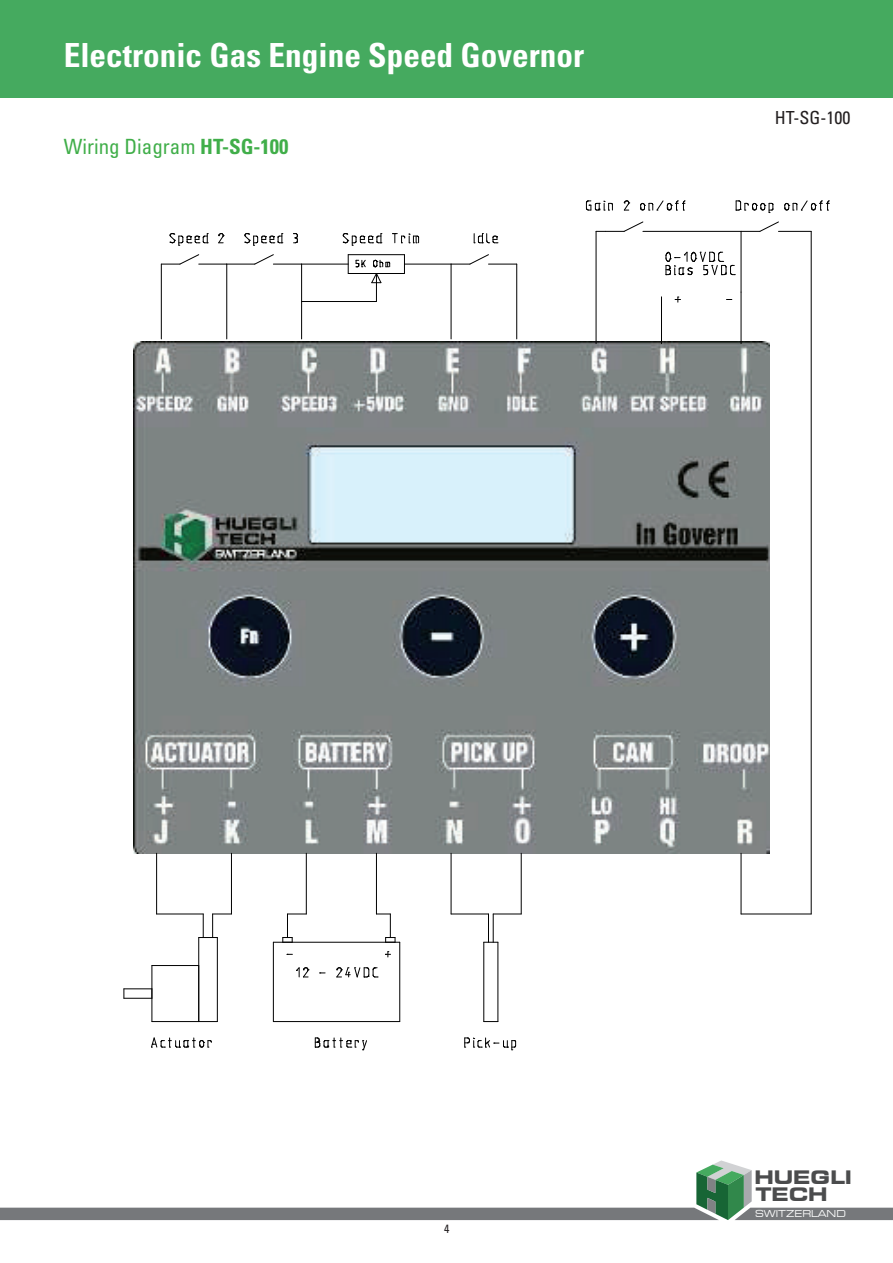
<style>
.page{position:relative;width:893px;height:1263px;background:#fff}
.page>*{position:absolute;margin:0;border:0;box-sizing:border-box;transform-origin:0 0}
.t1{font:700 condensed 33.15px "Univers LT Std";color:#fff}
.t2{font:condensed 21px "Univers LT Std";color:#40ae49}
.t3{font:700 expanded 18.45px/17.9px "Square 721 BT";color:#4b4c4d}
.t4{font:condensed 18px "Univers LT Std";color:#231f20}
.t5{font:condensed 12px "Univers LT Std";color:#231f20}
.t6{font:expanded 9.45px "Square 721 BT";color:#fff;scale:.96 1}
.s1{font-weight:700}
</style>
<div class="page">
<div style="left:0;top:0;width:893px;height:98px;background:#45aa5f"></div>
<svg style="left:0;top:1160px;width:893px;height:60px"></svg>
<img style="left:133px;top:341px;width:636px;height:512px">
<hr style="left:161px;top:264px;width:1px;height:75px;background:#000">
<hr style="left:226px;top:264px;width:1px;height:75px;background:#000">
<hr style="left:301px;top:264px;width:1px;height:75px;background:#000">
<svg style="left:161px;top:254px;width:141px;height:11px"></svg>
<hr style="left:348px;top:254px;width:56px;height:1px;background:#000">
<svg style="left:404px;top:255px;width:1px;height:18px"></svg>
<hr style="left:348px;top:273px;width:56px;height:1px;background:#000">
<svg style="left:348px;top:255px;width:1px;height:18px"></svg>
<hr style="left:302px;top:264px;width:46px;height:1px;background:#000">
<hr style="left:404px;top:264px;width:47px;height:1px;background:#000">
<hr style="left:451px;top:264px;width:1px;height:75px;background:#000">
<hr style="left:302px;top:301px;width:74px;height:1px;background:#000">
<svg style="left:451px;top:254px;width:66px;height:11px"></svg>
<hr style="left:516px;top:264px;width:1px;height:75px;background:#000">
<svg style="left:170px;top:233px;width:38px;height:13px"></svg>
<svg style="left:218px;top:233px;width:6px;height:11px"></svg>
<svg style="left:343px;top:233px;width:39px;height:13px"></svg>
<svg style="left:393px;top:233px;width:26px;height:10px"></svg>
<svg style="left:474px;top:233px;width:24px;height:10px"></svg>
<svg style="left:666px;top:251px;width:69px;height:25px"></svg>
<hr style="left:152px;top:965px;width:47px;height:1px;background:#000">
<hr style="left:152px;top:1021px;width:47px;height:1px;background:#000">
<hr style="left:152px;top:965px;width:1px;height:56px;background:#000">
<svg style="left:199px;top:1021px;width:18px;height:1px"></svg>
<hr style="left:217px;top:937px;width:1px;height:84px;background:#000">
<hr style="left:198px;top:937px;width:1px;height:84px;background:#000">
<svg style="left:124px;top:988px;width:29px;height:11px"></svg>
<hr style="left:156px;top:853px;width:1px;height:61px;background:#000">
<hr style="left:157px;top:914px;width:46px;height:1px;background:#000">
<hr style="left:231px;top:853px;width:1px;height:61px;background:#000">
<svg style="left:199px;top:914px;width:32px;height:24px"></svg>
<svg style="left:151px;top:1037px;width:61px;height:11px"></svg>
<hr style="left:306px;top:853px;width:1px;height:61px;background:#000">
<hr style="left:376px;top:853px;width:1px;height:61px;background:#000">
<svg style="left:282px;top:914px;width:24px;height:28px"></svg>
<svg style="left:376px;top:914px;width:20px;height:28px"></svg>
<hr style="left:273px;top:942px;width:127px;height:1px;background:#000">
<hr style="left:399px;top:942px;width:1px;height:79px;background:#000">
<hr style="left:273px;top:1021px;width:127px;height:1px;background:#000">
<hr style="left:273px;top:942px;width:1px;height:79px;background:#000">
<svg style="left:385px;top:951px;width:6px;height:6px"></svg>
<svg style="left:296px;top:967px;width:13px;height:11px"></svg>
<svg style="left:336px;top:967px;width:42px;height:11px"></svg>
<svg style="left:315px;top:1037px;width:52px;height:13px"></svg>
<hr style="left:498px;top:942px;width:1px;height:79px;background:#000">
<svg style="left:484px;top:1021px;width:14px;height:1px"></svg>
<hr style="left:483px;top:942px;width:1px;height:79px;background:#000">
<hr style="left:451px;top:853px;width:1px;height:61px;background:#000">
<hr style="left:451px;top:914px;width:37px;height:1px;background:#000">
<hr style="left:521px;top:853px;width:1px;height:61px;background:#000">
<svg style="left:484px;top:914px;width:37px;height:29px"></svg>
<svg style="left:464px;top:1037px;width:52px;height:13px"></svg>
<svg style="left:245px;top:233px;width:38px;height:13px"></svg>
<svg style="left:294px;top:233px;width:4px;height:10px"></svg>
<svg style="left:596px;top:221px;width:48px;height:11px"></svg>
<svg style="left:586px;top:201px;width:27px;height:10px"></svg>
<svg style="left:623px;top:201px;width:7px;height:10px"></svg>
<svg style="left:640px;top:200px;width:46px;height:11px"></svg>
<svg style="left:675px;top:297px;width:5px;height:5px"></svg>
<hr style="left:661px;top:297px;width:1px;height:47px;background:#000">
<hr style="left:643px;top:231px;width:98px;height:1px;background:#000">
<hr style="left:741px;top:231px;width:1px;height:61px;background:#000">
<hr style="left:596px;top:231px;width:1px;height:113px;background:#000">
<hr style="left:741px;top:853px;width:1px;height:61px;background:#000">
<hr style="left:741px;top:914px;width:70px;height:1px;background:#000">
<hr style="left:811px;top:231px;width:1px;height:683px;background:#000">
<svg style="left:741px;top:221px;width:38px;height:11px"></svg>
<hr style="left:778px;top:231px;width:33px;height:1px;background:#000">
<svg style="left:736px;top:201px;width:38px;height:12px"></svg>
<svg style="left:784px;top:200px;width:46px;height:11px"></svg>
<hr style="left:741px;top:292px;width:1px;height:52px;background:#000">
<svg style="left:356px;top:259px;width:34px;height:42px"></svg>
<p class="t1" style="left:64px;top:34px;width:522px">Electronic Gas Engine Speed Governor</p>
<p class="t2" style="left:64px;top:133px;width:226px">Wiring Diagram <span class="s1">HT-SG-100</span></p>
<p class="t4" style="left:775px;top:106px;width:77px">HT-SG-100</p>
<p class="t5" style="left:444px;top:1221px;width:7px">4</p>
<p class="t3" style="left:754px;top:1168px;width:99px">HUEGLI<br>TECH</p>
<p class="t6" style="left:755px;top:1208px;width:96px">SWITZERLAND</p>
</div>
